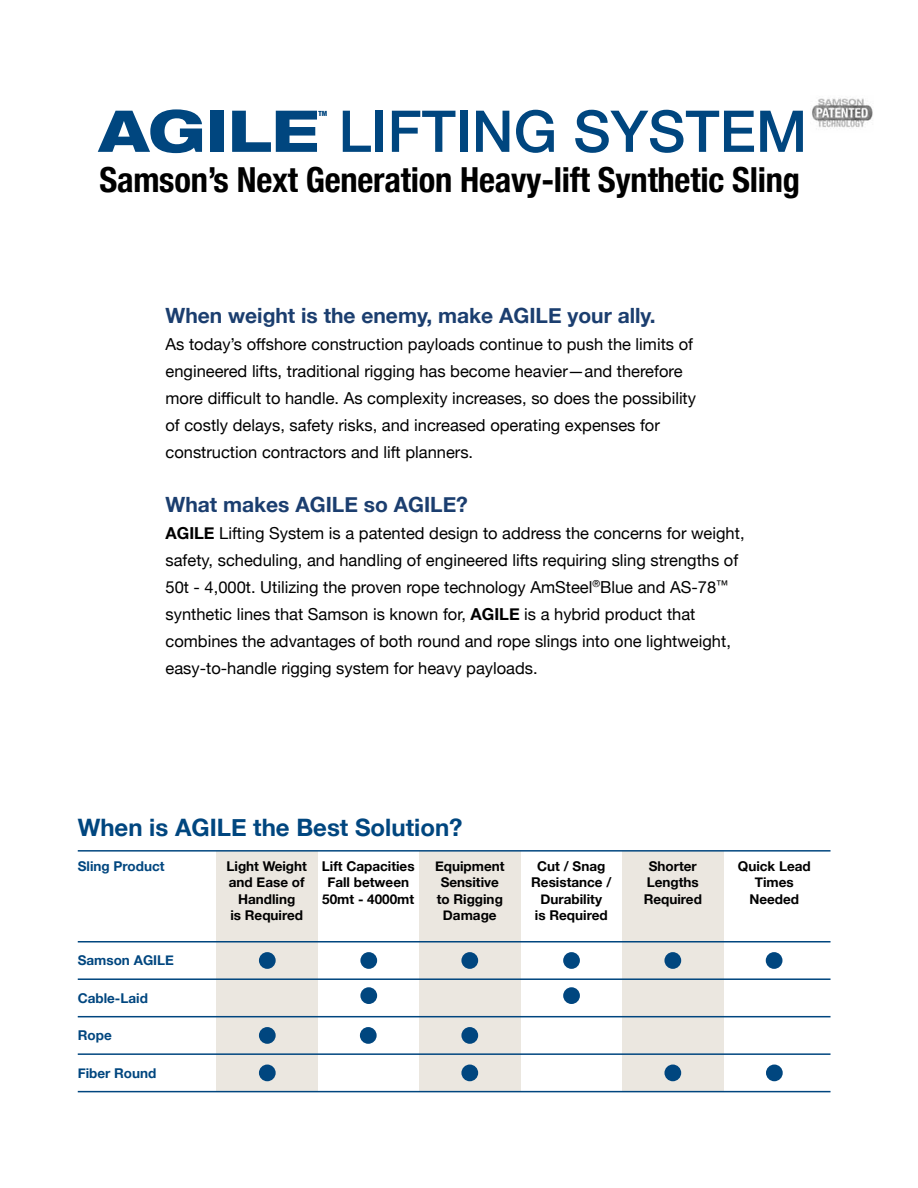
<style>
.page{position:relative;width:918px;height:1188px;background:#fff}
.page>*{position:absolute;margin:0;border:0;box-sizing:border-box;transform-origin:0 0}
.t1{font:500 57.6px "Helvetica Neue";color:#00467f}
.t2{font:700 condensed 34.5px "Helvetica Neue";letter-spacing:-.005em;color:#000}
.t3{font:700 24px "Helvetica Neue";color:#00467f}
.t4{font:700 21px "Helvetica Neue";color:#1b3e6f}
.t5{font:16.5px/27px "Helvetica Neue";color:#000}
.t6{font:700 13.5px/16.5px "Helvetica Neue";color:#000;text-align:center}
.t7{font:700 13.5px "Helvetica Neue";color:#00467f}
.t8{font:900 condensed 7.05px "Helvetica Neue";color:#00467f}
.s1{font-family:"Helvetica Neue LT Std";font-weight:800;font-stretch:expanded}
.s2{font-weight:700}
</style>
<div class="page">
<div style="left:217px;top:852px;width:101px;height:240px;background:#ebe7e0"></div>
<div style="left:420px;top:852px;width:101px;height:240px;background:#ebe7e0"></div>
<div style="left:622px;top:852px;width:102px;height:240px;background:#ebe7e0"></div>
<hr style="left:78px;top:941px;width:753px;height:2px;background:#00467f">
<hr style="left:78px;top:1016px;width:753px;height:1px;background:#00467f">
<hr style="left:78px;top:978px;width:753px;height:2px;background:#00467f">
<hr style="left:78px;top:1053px;width:753px;height:2px;background:#00467f">
<hr style="left:78px;top:850px;width:753px;height:2px;background:#00467f">
<hr style="left:78px;top:1091px;width:753px;height:1px;background:#00467f">
<div style="left:259px;top:952px;width:17px;height:17px;background:#00467f;border-radius:50%"></div>
<div style="left:259px;top:1027px;width:17px;height:17px;background:#00467f;border-radius:50%"></div>
<div style="left:360px;top:1027px;width:17px;height:17px;background:#00467f;border-radius:50%"></div>
<div style="left:360px;top:952px;width:17px;height:17px;background:#00467f;border-radius:50%"></div>
<div style="left:360px;top:987px;width:17px;height:17px;background:#00467f;border-radius:50%"></div>
<div style="left:259px;top:1065px;width:17px;height:16px;background:#00467f;border-radius:50%"></div>
<div style="left:461px;top:952px;width:17px;height:17px;background:#00467f;border-radius:50%"></div>
<div style="left:461px;top:1027px;width:17px;height:17px;background:#00467f;border-radius:50%"></div>
<div style="left:461px;top:1065px;width:17px;height:16px;background:#00467f;border-radius:50%"></div>
<div style="left:766px;top:1065px;width:17px;height:16px;background:#00467f;border-radius:50%"></div>
<div style="left:664px;top:1065px;width:17px;height:16px;background:#00467f;border-radius:50%"></div>
<div style="left:563px;top:952px;width:17px;height:17px;background:#00467f;border-radius:50%"></div>
<div style="left:563px;top:987px;width:17px;height:17px;background:#00467f;border-radius:50%"></div>
<div style="left:664px;top:952px;width:17px;height:17px;background:#00467f;border-radius:50%"></div>
<div style="left:766px;top:952px;width:16px;height:17px;background:#00467f;border-radius:50%"></div>
<img style="left:812px;top:98px;width:61px;height:31px">
<h1 class="t1" style="left:99px;top:85px;width:709px"><span class="s1">AGILE</span> LIFTING SYSTEM</h1>
<p class="t8" style="left:318px;top:108px;width:10px">TM</p>
<h2 class="t2" style="left:99px;top:151px;width:702px">Samson’s Next Generation Heavy-lift Synthetic Sling</h2>
<p class="t4" style="left:166px;top:299px;width:492px">When weight is the enemy, make AGILE your ally.</p>
<p class="t5" style="left:166px;top:331px;width:532px">As today’s offshore construction payloads continue to push the limits of engineered lifts, traditional rigging has become heavier—and therefore more difficult to handle. As complexity increases, so does the possibility of costly delays, safety risks, and increased operating expenses for construction contractors and lift planners.</p>
<p class="t4" style="left:166px;top:488px;width:304px">What makes AGILE so AGILE?</p>
<p class="t5" style="left:166px;top:520px;width:581px"><span class="s2">AGILE</span> Lifting System is a patented design to address the concerns for weight, safety, scheduling, and handling of engineered lifts requiring sling strengths of 50t - 4,000t. Utilizing the proven rope technology AmSteel<sup>®</sup>Blue and AS-78<sup>™ </sup>synthetic lines that Samson is known for, <span class="s2">AGILE</span> is a hybrid product that combines the advantages of both round and rope slings into one lightweight, easy-to-handle rigging system for heavy payloads.</p>
<h3 class="t3" style="left:78px;top:808px;width:386px">When is AGILE the Best Solution?</h3>
<p class="t7" style="left:78px;top:856px;width:88px">Sling Product</p>
<p class="t6" style="left:227px;top:858px;width:82px">Light Weight and Ease of<br>Handling<br>is Required</p>
<p class="t6" style="left:531px;top:858px;width:82px">Cut / Snag<br>Resistance /<br>Durability<br>is Required</p>
<p class="t6" style="left:322px;top:858px;width:94px">Lift Capacities<br>Fall between<br>50mt - 4000mt</p>
<p class="t6" style="left:644px;top:858px;width:60px">Shorter<br>Lengths<br>Required</p>
<p class="t6" style="left:738px;top:858px;width:74px">Quick Lead<br>Times<br>Needed</p>
<p class="t6" style="left:435px;top:858px;width:71px">Equipment<br>Sensitive to Rigging<br>Damage</p>
<p class="t7" style="left:78px;top:950px;width:98px">Samson AGILE</p>
<p class="t7" style="left:78px;top:988px;width:72px">Cable-Laid</p>
<p class="t7" style="left:78px;top:1025px;width:35px">Rope</p>
<p class="t7" style="left:78px;top:1063px;width:80px">Fiber Round</p>
</div>
